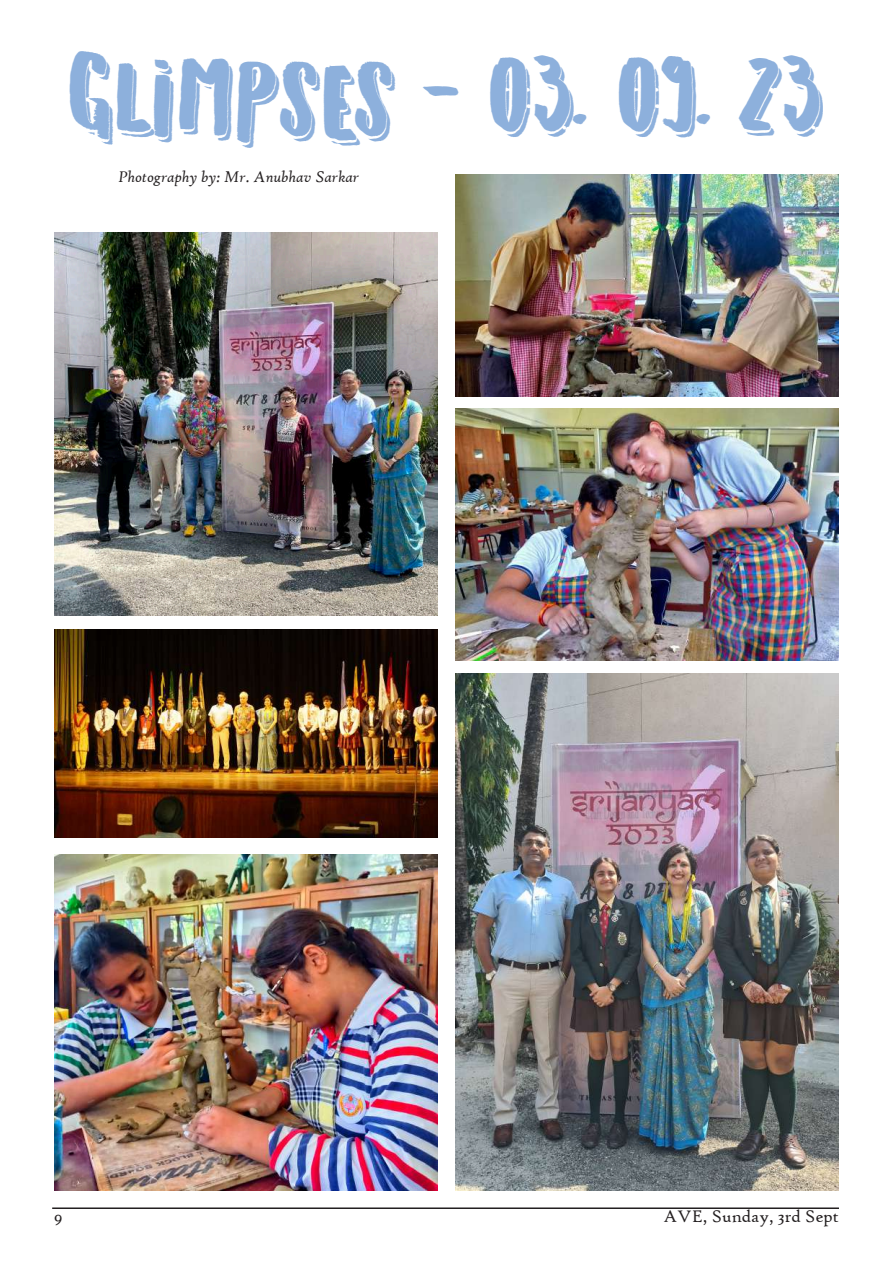
<style>
.page{position:relative;width:893px;height:1263px;background:#fff}
.page>*{position:absolute;margin:0;border:0;box-sizing:border-box;transform-origin:0 0}
.t1{font:46.5px "Originalsis Out";color:#8db0dc}
.t2{font:18px "High Tower Text";color:#231f20}
.t3{font:italic 16.5px "High Tower Text";color:#231f20}
</style>
<div class="page">
<img style="left:54px;top:232px;width:383px;height:383px">
<img style="left:455px;top:408px;width:384px;height:252px">
<img style="left:455px;top:174px;width:384px;height:223px">
<img style="left:455px;top:673px;width:384px;height:518px">
<img style="left:54px;top:630px;width:383px;height:208px">
<img style="left:54px;top:855px;width:383px;height:336px">
<hr style="left:52px;top:1207px;width:787px;height:2px;background:#231f20">
<h1 class="t1" style="left:68px;top:79px;width:758px">GLIMPSES - 03. 09. 23</h1>
<p class="t3" style="left:118px;top:167px;width:242px">Photography by: Mr. Anubhav Sarkar</p>
<p class="t2" style="left:54px;top:1206px;width:10px">9</p>
<p class="t2" style="left:663px;top:1206px;width:177px">AVE, Sunday, 3rd Sept</p>
</div>
